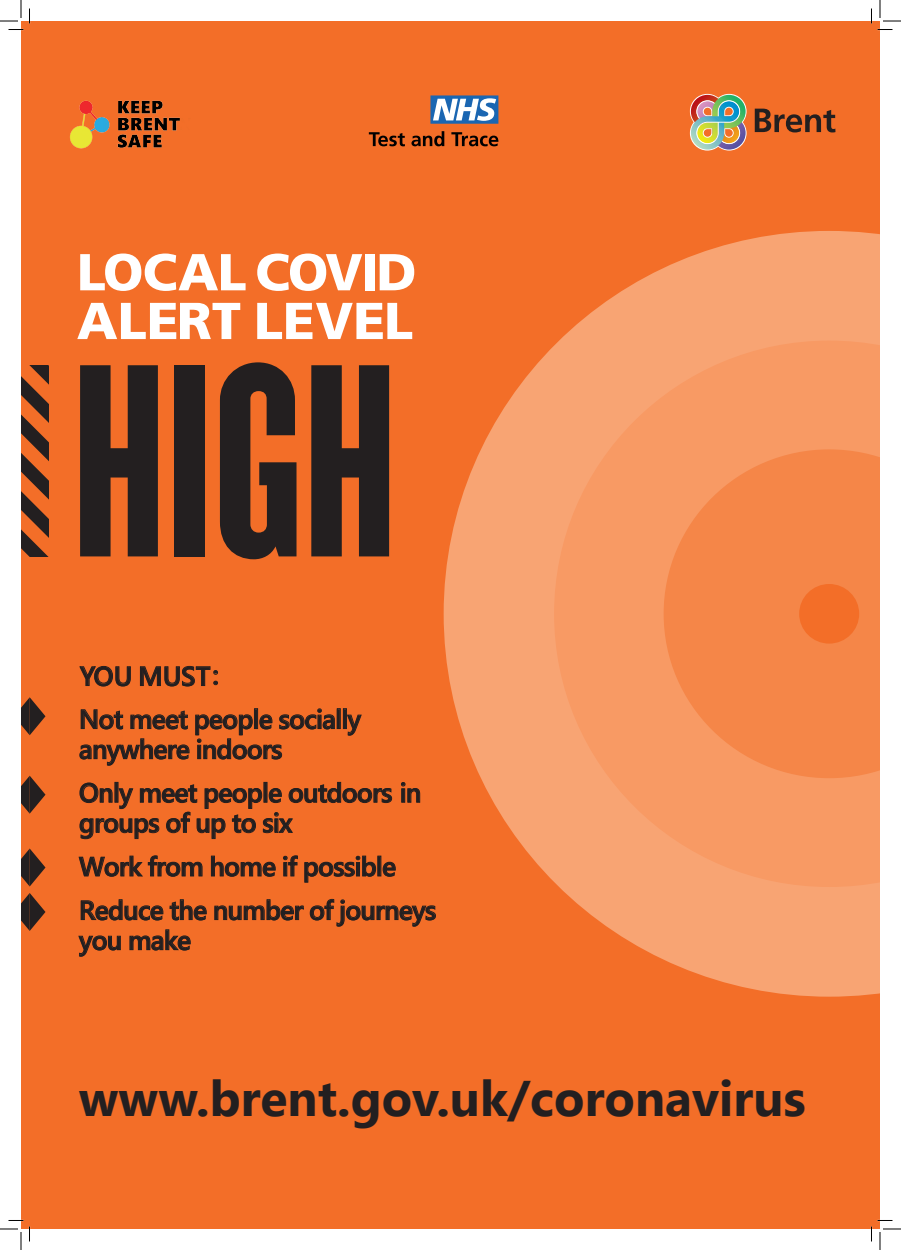
<style>
.page{position:relative;width:901px;height:1250px;background:#fff}
.page>*{position:absolute;margin:0;border:0;box-sizing:border-box;transform-origin:0 0}
.t1{font:287px "Knockout HTF67 Full Bantamwt";color:#231f20}
.t2{font:900 51.8px/48.7px "Frutiger";letter-spacing:-.015em;color:#fff}
.t3{font:700 50px "Segoe UI";color:#231f20}
.t4{font:600 26.9px/43.6px "Segoe UI";letter-spacing:-.03em;color:#231f20}
</style>
<div class="page">
<div style="left:21px;top:21px;width:859px;height:1208px;background:#f36e28"></div>
<svg style="left:444px;top:231px;width:436px;height:765px;fill:#f8a473"></svg>
<svg style="left:554px;top:340px;width:326px;height:547px;background:#f79d68"></svg>
<svg style="left:664px;top:449px;width:216px;height:329px;background:#f5894c"></svg>
<div style="left:799px;top:584px;width:60px;height:59px;background:#f36e28;border-radius:50%"></div>
<svg style="left:21px;top:365px;width:27px;height:191px"></svg>
<svg style="left:21px;top:697px;width:24px;height:38px"></svg>
<svg style="left:21px;top:775px;width:24px;height:38px"></svg>
<svg style="left:21px;top:848px;width:24px;height:38px"></svg>
<svg style="left:21px;top:893px;width:24px;height:38px"></svg>
<svg style="left:430px;top:95px;width:68px;height:29px;background:#81a6cd"></svg>
<svg style="left:369px;top:132px;width:36px;height:14px"></svg>
<svg style="left:411px;top:131px;width:33px;height:15px"></svg>
<svg style="left:451px;top:132px;width:47px;height:14px"></svg>
<svg style="left:755px;top:109px;width:80px;height:23px"></svg>
<img style="left:690px;top:94px;width:56px;height:57px">
<img style="left:70px;top:100px;width:110px;height:49px">
<svg style="left:0;top:0;width:30px;height:30px"></svg>
<svg style="left:0;top:1219px;width:30px;height:31px"></svg>
<svg style="left:871px;top:0;width:30px;height:30px"></svg>
<svg style="left:871px;top:1219px;width:30px;height:31px"></svg>
<h2 class="t2" style="left:77px;top:247px;width:341px">LOCAL COVID<br>ALERT LEVEL</h2>
<h1 class="t1" style="left:72px;top:317px;width:326px">HIGH</h1>
<p class="t4" style="left:79px;top:654px;width:284px;line-height:43px">YOU MUST:<br>Not meet people socially</p>
<p class="t4" style="left:79px;top:727px;width:344px">anywhere indoors<br>Only meet people outdoors in</p>
<p class="t4" style="left:79px;top:800px;width:359px">groups of up to six<br>Work from home if possible<br>Reduce the number of journeys</p>
<p class="t4" style="left:79px;top:918px;width:114px">you make</p>
<h3 class="t3" style="left:79px;top:1057px;width:728px">www.brent.gov.uk/coronavirus</h3>
</div>
